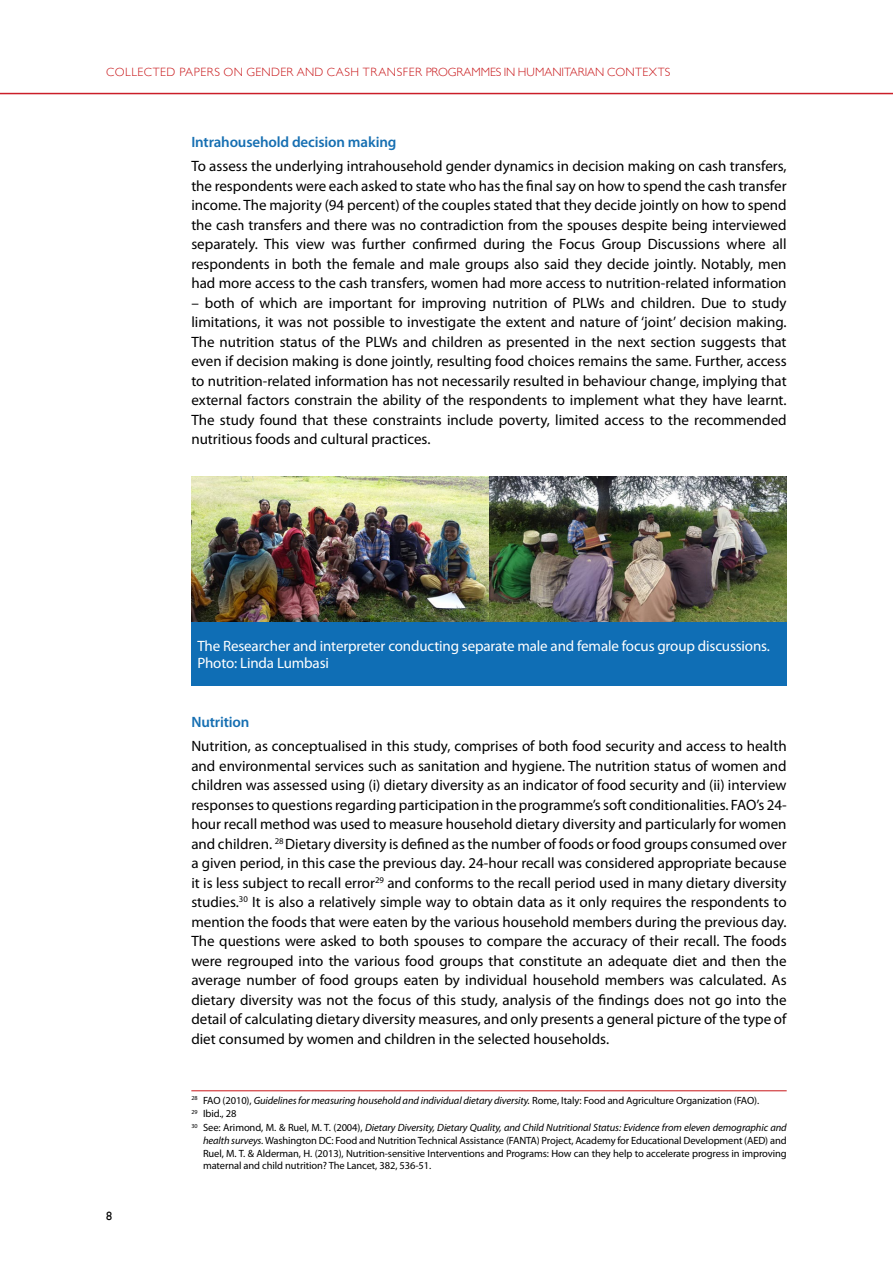
<style>
.page{position:relative;width:893px;height:1263px;background:#fff}
.page>*{position:absolute;margin:0;border:0;box-sizing:border-box;transform-origin:0 0}
.t1{font:15px/19.5px "Myriad Pro";color:#000;text-align:justify}
.t2{font:15px/16.5px "Myriad Pro";letter-spacing:-.01em;color:#fff}
.t3{font:600 15px "Myriad Pro";letter-spacing:-.01em;color:#166fb2}
.t4{font:300 12px "Gill Sans";letter-spacing:.025em;color:#c81619}
.t5{font:12px "Gill Sans";color:#000}
.t6{font:10.5px/12.8px "Myriad Pro";letter-spacing:-.01em;color:#000;text-align:justify}
.t7{font:italic 10.5px/13.8px "Myriad Pro";letter-spacing:-.01em;color:#000}
.s1{font-style:normal}
.s2{font-style:italic}
</style>
<div class="page">
<hr style="left:0;top:93px;width:893px;height:1px;background:#cb1e28">
<hr style="left:191px;top:1090px;width:596px;height:1px;background:#c81619">
<img style="left:191px;top:476px;width:596px;height:146px">
<div style="left:191px;top:622px;width:596px;height:64px;background:#0f6eb5"></div>
<p class="t4" style="left:106px;top:63px;width:566px">COLLECTED PAPERS ON GENDER AND CASH TRANSFER PROGRAMMES IN HUMANITARIAN CONTEXTS</p>
<p class="t3" style="left:191px;top:134px;width:207px">Intrahousehold decision making</p>
<p class="t1" style="left:191px;top:157px;width:597px">To assess the underlying intrahousehold gender dynamics in decision making on cash transfers, the respondents were each asked to state who has the final say on how to spend the cash transfer income. The majority (94 percent) of the couples stated that they decide jointly on how to spend the cash transfers and there was no contradiction from the spouses despite being interviewed separately. This view was further confirmed during the Focus Group Discussions where all respondents in both the female and male groups also said they decide jointly. Notably, men had more access to the cash transfers, women had more access to nutrition-related information</p>
<p class="t1" style="left:191px;top:293px;width:597px">– both of which are important for improving nutrition of PLWs and children. Due to study limitations, it was not possible to investigate the extent and nature of ‘joint’ decision making.<br>The nutrition status of the PLWs and children as presented in the next section suggests that even if decision making is done jointly, resulting food choices remains the same. Further, access to nutrition-related information has not necessarily resulted in behaviour change, implying that external factors constrain the ability of the respondents to implement what they have learnt.<br>The study found that these constraints include poverty, limited access to the recommended nutritious foods and cultural practices.</p>
<p class="t2" style="left:197px;top:638px;width:574px">The Researcher and interpreter conducting separate male and female focus group discussions.<br>Photo: Linda Lumbasi</p>
<p class="t3" style="left:191px;top:714px;width:60px">Nutrition</p>
<p class="t1" style="left:191px;top:737px;width:597px">Nutrition, as conceptualised in this study, comprises of both food security and access to health and environmental services such as sanitation and hygiene. The nutrition status of women and children was assessed using (i) dietary diversity as an indicator of food security and (ii) interview responses to questions regarding participation in the programme’s soft conditionalities. FAO’s 24- hour recall method was used to measure household dietary diversity and particularly for women and children. <sup>28</sup> Dietary diversity is defined as the number of foods or food groups consumed over a given period, in this case the previous day. 24-hour recall was considered appropriate because it is less subject to recall error<sup>29</sup> and conforms to the recall period used in many dietary diversity studies.<sup>30</sup> It is also a relatively simple way to obtain data as it only requires the respondents to mention the foods that were eaten by the various household members during the previous day.<br>The questions were asked to both spouses to compare the accuracy of their recall. The foods were regrouped into the various food groups that constitute an adequate diet and then the average number of food groups eaten by individual household members was calculated. As dietary diversity was not the focus of this study, analysis of the findings does not go into the detail of calculating dietary diversity measures, and only presents a general picture of the type of diet consumed by women and children in the selected households.</p>
<p class="t5" style="left:106px;top:1209px;width:7px">8</p>
<p class="t7" style="left:191px;top:1093px;width:597px"><sup>28</sup> <span class="s1">FAO (2010),</span> Guidelines for measuring household and individual dietary diversity. <span class="s1">Rome, Italy: Food and Agriculture Organization (FAO).<br></span><sup>29</sup> <span class="s1">Ibid., 28<br></span><sup>30</sup> <span class="s1">See: Arimond, M. &amp; Ruel, M. T. (2004),</span> Dietary Diversity, Dietary Quality, and Child Nutritional Status: Evidence from eleven demographic and</p>
<p class="t6" style="left:203px;top:1134px;width:585px"><span class="s2">health surveys.</span> Washington DC: Food and Nutrition Technical Assistance (FANTA) Project, Academy for Educational Development (AED) and Ruel, M. T. &amp; Alderman, H. (2013), Nutrition-sensitive Interventions and Programs: How can they help to accelerate progress in improving maternal and child nutrition? The Lancet, 382, 536-51.</p>
</div>
